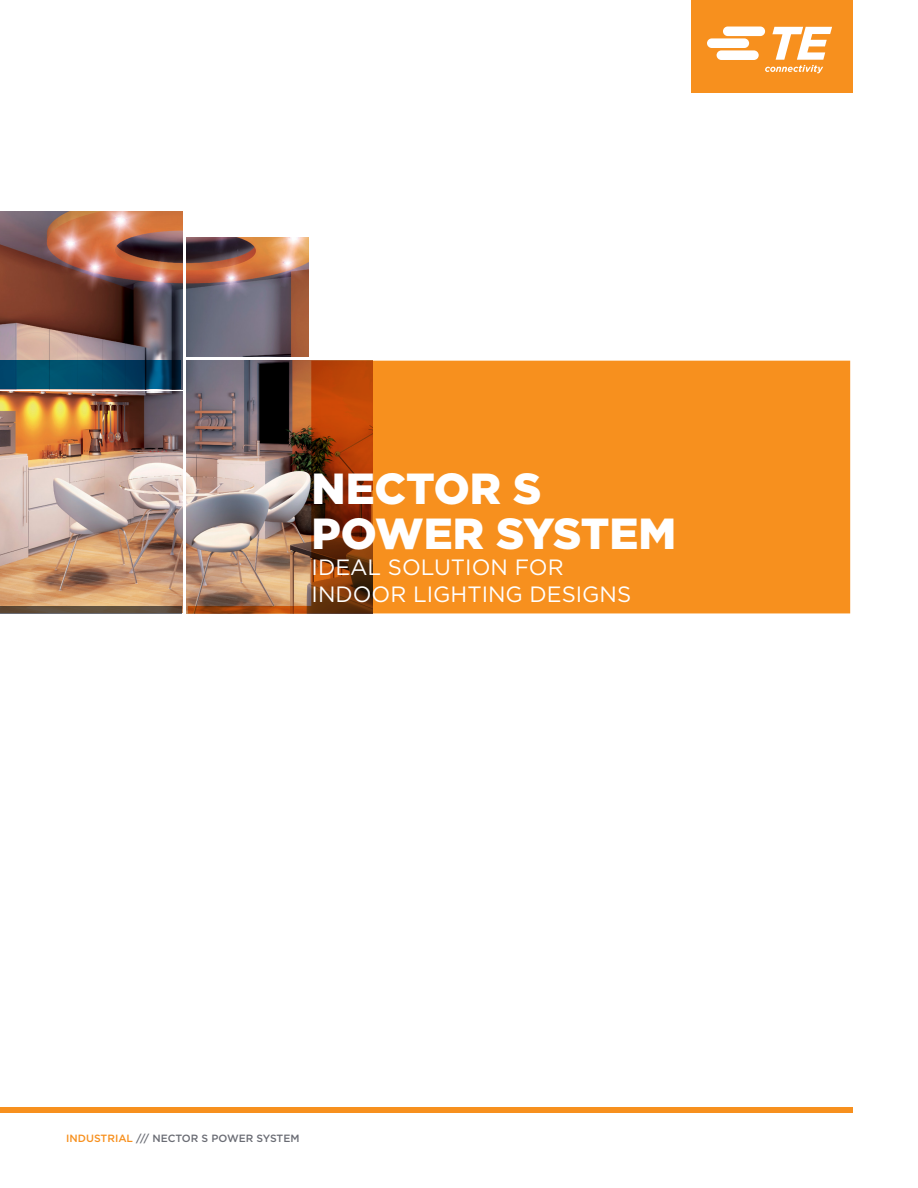
<style>
.page{position:relative;width:918px;height:1188px;background:#fff}
.page>*{position:absolute;margin:0;border:0;box-sizing:border-box;transform-origin:0 0}
.t1{font:900 43.5px/45px "Gotham";color:#fff}
.t2{font:22.2px/26.5px "Gotham";color:#fff}
.t3{font:500 10.5px "Gotham";color:#6a6c74}
.s1{color:#f7901e}
</style>
<div class="page">
<div style="left:691px;top:0;width:162px;height:93px;background:#f7901e"></div>
<svg style="left:707px;top:27px;width:125px;height:46px"></svg>
<div style="left:0;top:1107px;width:853px;height:6px;background:#f7901e"></div>
<img style="left:0;top:392px;width:182px;height:214px">
<img style="left:0;top:212px;width:182px;height:177px">
<img style="left:186px;top:238px;width:123px;height:119px">
<svg style="left:188px;top:361px;width:662px;height:252px;background:#da832b"></svg>
<svg style="left:0;top:606px;width:182px;height:7px"></svg>
<svg style="left:0;top:361px;width:181px;height:28px;background:#004665"></svg>
<h1 class="t1" style="left:312px;top:465px;width:366px">NECTOR S<br>POWER SYSTEM</h1>
<p class="t2" style="left:312px;top:554px;width:321px">IDEAL SOLUTION FOR<br>INDOOR LIGHTING DESIGNS</p>
<p class="t3" style="left:66px;top:1132px;width:235px"><span class="s1">INDUSTRIAL</span> /// NECTOR S POWER SYSTEM</p>
</div>
